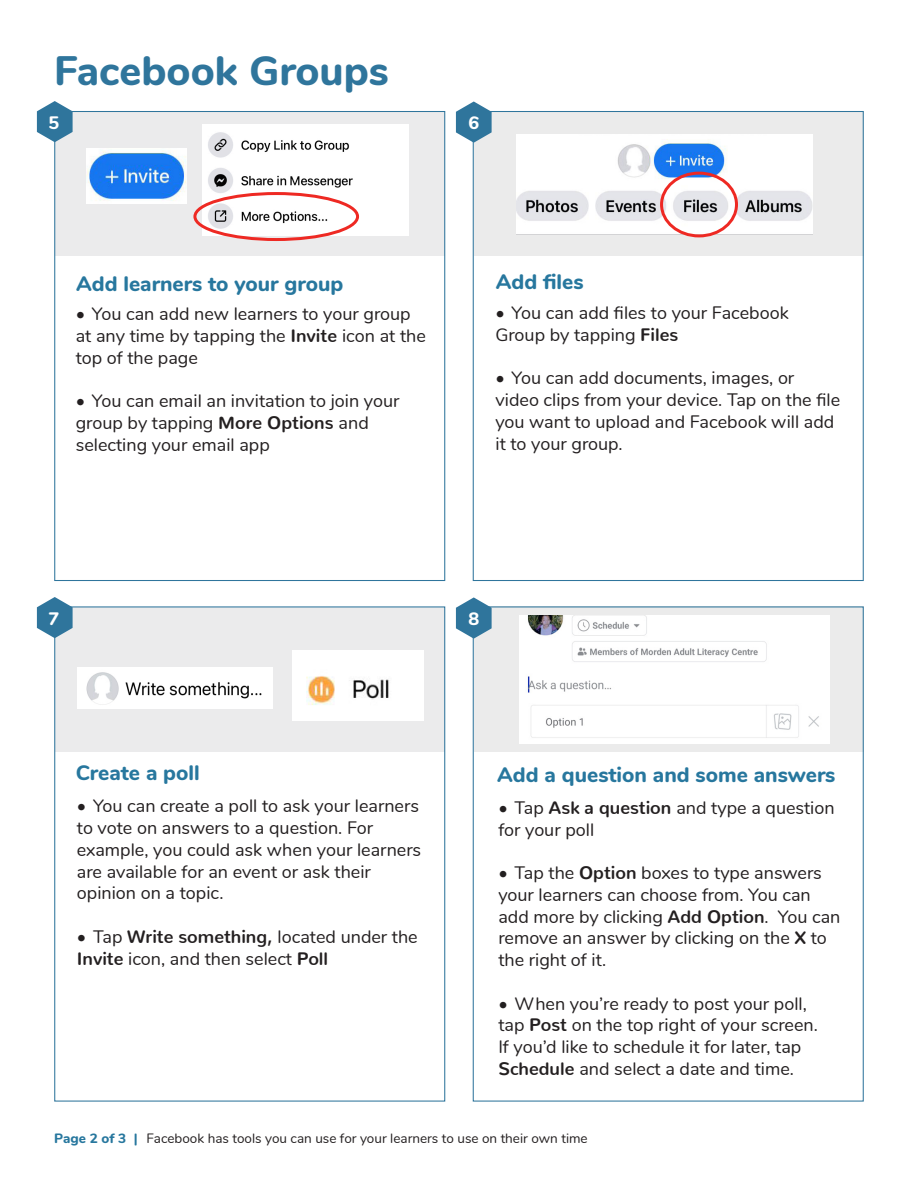
<style>
.page{position:relative;width:918px;height:1188px;background:#fff}
.page>*{position:absolute;margin:0;border:0;box-sizing:border-box;transform-origin:0 0}
.Title_-_Subheader{font:800 41.1px "Nunito";color:#2f759c}
.Body_Header_-_Final{font:800 21px "Nunito";color:#27779e}
.t1{font:18px/21.8px "Nunito";color:#231f20}
.Numbers_-__Final{font:800 18px "Nunito";color:#fff}
.t2{font:13.5px "Nunito";color:#231f20}
.Page_Numbers_-_Final{font:800 13.5px "Nunito";color:#27779e}
.s1{font-weight:700}
</style>
<div class="page">
<div style="left:474px;top:111px;width:390px;height:145px;background:#ebebeb"></div>
<div style="left:55px;top:111px;width:390px;height:145px;background:#ebebec"></div>
<svg style="left:37px;top:101px;width:36px;height:41px"></svg>
<svg style="left:456px;top:101px;width:36px;height:42px"></svg>
<div style="left:474px;top:607px;width:390px;height:145px;background:#ebebeb"></div>
<div style="left:55px;top:607px;width:390px;height:145px;background:#ebebec"></div>
<svg style="left:37px;top:597px;width:36px;height:41px"></svg>
<svg style="left:456px;top:597px;width:36px;height:42px"></svg>
<img style="left:517px;top:135px;width:295px;height:99px">
<img style="left:77px;top:667px;width:196px;height:42px">
<img style="left:292px;top:650px;width:131px;height:71px">
<img style="left:519px;top:616px;width:310px;height:127px">
<div style="left:660px;top:172px;width:78px;height:65px;border:3px solid #ee2923;border-radius:50%"></div>
<img style="left:87px;top:148px;width:99px;height:56px">
<img style="left:202px;top:124px;width:206px;height:112px">
<div style="left:193px;top:192px;width:166px;height:49px;border:3px solid #ee2923;border-radius:50%"></div>
<p class="Title_-_Subheader" style="left:54px;top:40px;width:336px">Facebook Groups</p>
<p class="Numbers_-__Final" style="left:49px;top:109px;width:12px">5</p>
<p class="Numbers_-__Final" style="left:469px;top:110px;width:12px">6</p>
<p class="Body_Header_-_Final" style="left:76px;top:269px;width:269px">Add learners to your group</p>
<p class="t1" style="left:76px;top:302px;width:352px">• You can add new learners to your group at any time by tapping the <span class="s1">Invite</span> icon at the top of the page</p>
<p class="t1" style="left:76px;top:389px;width:325px">• You can email an invitation to join your group by tapping <span class="s1">More Options</span> and selecting your email app</p>
<p class="Body_Header_-_Final" style="left:496px;top:266px;width:89px">Add files</p>
<p class="t1" style="left:495px;top:301px;width:295px">• You can add files to your Facebook<br>Group by tapping <span class="s1">Files</span></p>
<p class="t1" style="left:495px;top:366px;width:346px">• You can add documents, images, or video clips from your device. Tap on the file you want to upload and Facebook will add it to your group.</p>
<p class="Numbers_-__Final" style="left:49px;top:605px;width:12px">7</p>
<p class="Numbers_-__Final" style="left:468px;top:605px;width:12px">8</p>
<p class="Body_Header_-_Final" style="left:76px;top:757px;width:126px">Create a poll</p>
<p class="t1" style="left:77px;top:794px;width:346px">• You can create a poll to ask your learners to vote on answers to a question. For example, you could ask when your learners are available for an event or ask their opinion on a topic.</p>
<p class="t1" style="left:77px;top:925px;width:342px">• Tap <span class="s1">Write something,</span> located under the<br><span class="s1">Invite</span> icon, and then select <span class="s1">Poll</span></p>
<p class="Body_Header_-_Final" style="left:497px;top:759px;width:340px">Add a question and some answers</p>
<p class="t1" style="left:498px;top:796px;width:338px">• Tap <span class="s1">Ask a question</span> and type a question for your poll</p>
<p class="t1" style="left:498px;top:861px;width:344px">• Tap the <span class="s1">Option</span> boxes to type answers your learners can choose from. You can add more by clicking <span class="s1">Add Option</span>. You can remove an answer by clicking on the <span class="s1">X</span> to the right of it.</p>
<p class="t1" style="left:498px;top:992px;width:321px">• When you’re ready to post your poll, tap <span class="s1">Post</span> on the top right of your screen.<br>If you’d like to schedule it for later, tap <span class="s1">Schedule</span> and select a date and time.</p>
<p class="Page_Numbers_-_Final" style="left:54px;top:1129px;width:85px">Page 2 of 3 |</p>
<p class="t2" style="left:147px;top:1129px;width:443px">Facebook has tools you can use for your learners to use on their own time</p>
</div>
